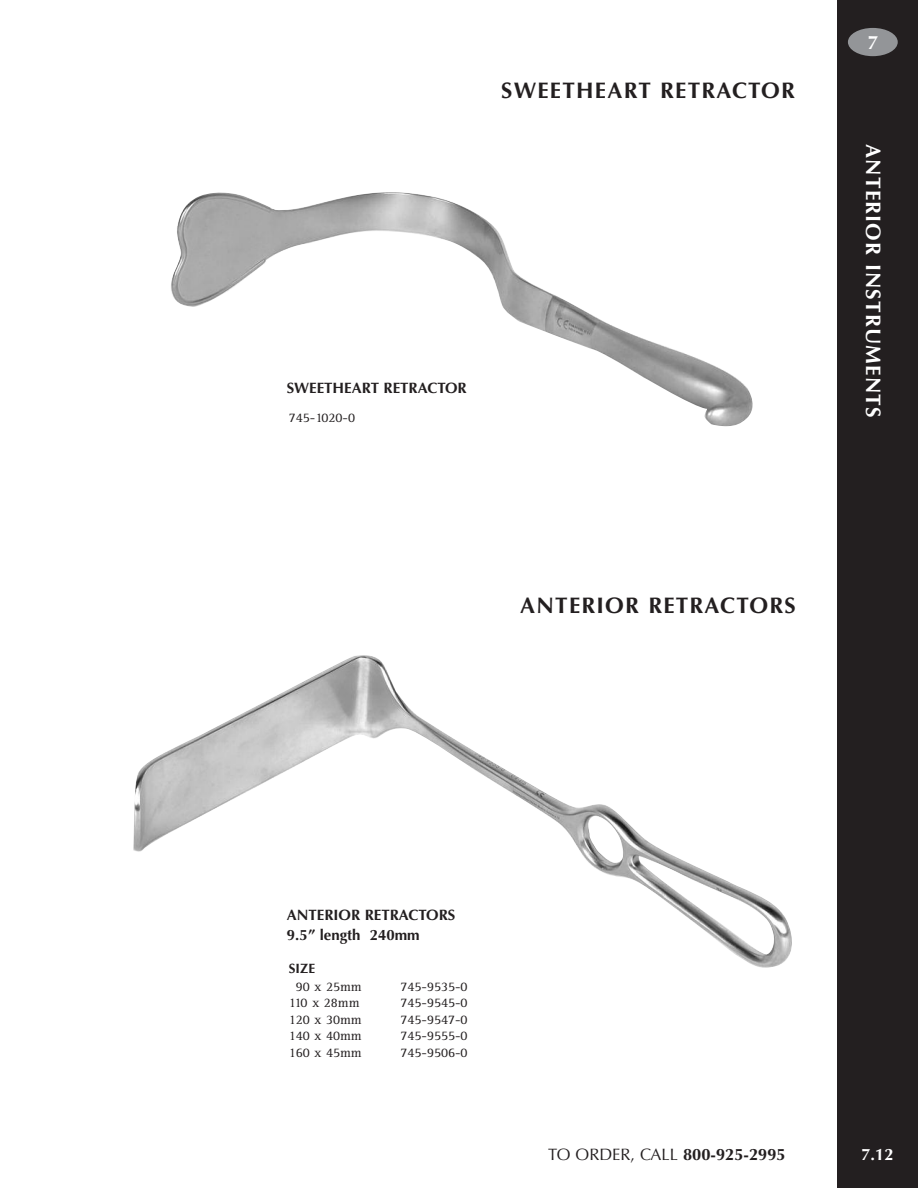
<style>
.page{position:relative;width:918px;height:1188px;background:#fff}
.page>*{position:absolute;margin:0;border:0;box-sizing:border-box;transform-origin:0 0}
.t1{font:700 22.5px "Optima";letter-spacing:.055em;color:#231f20}
.t2{font:700 21px "Optima";letter-spacing:.055em;color:#fff}
.t3{font:700 19.35px "Optima";color:#fff}
.t4{font:16.5px "Optima";color:#231f20}
.t5{font:700 16.5px "Optima";color:#fff}
.t6{font:700 15px/19.5px "Optima";color:#231f20}
.t7{font:13.5px "Rotis Serif";color:#231f20}
.t8{font:700 13.5px "Optima";color:#231f20}
.s1{font-weight:700}
</style>
<div class="page">
<div style="left:837px;top:0;width:81px;height:1188px;background:#231f20"></div>
<div style="left:848px;top:28px;width:50px;height:28px;background:#939598;border-radius:50%"></div>
<img style="left:171px;top:192px;width:582px;height:235px">
<img style="left:133px;top:655px;width:659px;height:313px">
<h1 class="t1" style="left:501px;top:77px;width:295px">SWEETHEART RETRACTOR</h1>
<p class="t6" style="left:287px;top:378px;width:182px">SWEETHEART RETRACTOR</p>
<p class="t7" style="left:289px;top:410px;width:68px">745-1020-0</p>
<h1 class="t1" style="left:520px;top:592px;width:277px">ANTERIOR RETRACTORS</h1>
<h3 class="t3" style="left:868px;top:31px;width:12px">7</h3>
<h2 class="t2" style="left:885px;top:144px;width:275px;rotate:90deg">ANTERIOR INSTRUMENTS</h2>
<p class="t6" style="left:287px;top:905px;width:170px">ANTERIOR RETRACTORS<br>9.5” length 240mm</p>
<p class="t8" style="left:289px;top:960px;width:28px">SIZE</p>
<p class="t7" style="left:296px;top:978px;width:67px">90 x 25mm</p>
<p class="t7" style="left:401px;top:978px;width:69px">745-9535-0</p>
<p class="t7" style="left:289px;top:995px;width:72px">110 x 28mm</p>
<p class="t7" style="left:401px;top:995px;width:69px">745-9545-0</p>
<p class="t7" style="left:289px;top:1011px;width:74px">120 x 30mm</p>
<p class="t7" style="left:401px;top:1011px;width:69px">745-9547-0</p>
<p class="t7" style="left:289px;top:1028px;width:74px">140 x 40mm</p>
<p class="t7" style="left:401px;top:1028px;width:69px">745-9555-0</p>
<p class="t7" style="left:289px;top:1044px;width:74px">160 x 45mm</p>
<p class="t7" style="left:401px;top:1044px;width:69px">745-9506-0</p>
<p class="t4" style="left:548px;top:1145px;width:239px">TO ORDER, CALL <span class="s1">800-925-2995</span></p>
<p class="t5" style="left:861px;top:1145px;width:34px">7.12</p>
</div>
